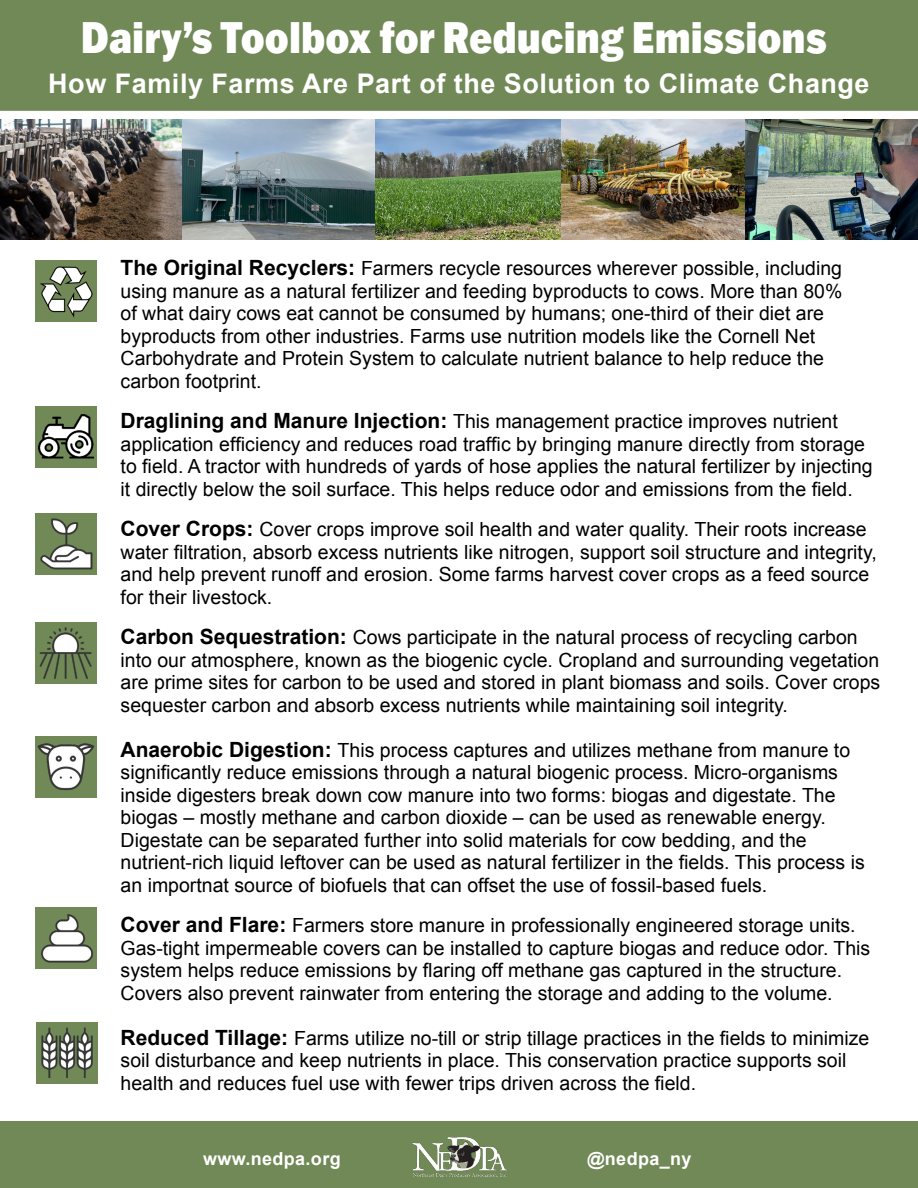
<style>
.page{position:relative;width:918px;height:1188px;background:#fff}
.page>*{position:absolute;margin:0;border:0;box-sizing:border-box;transform-origin:0 0}
.t1{font:900 43.2px "Franklin Gothic ATF";letter-spacing:.02em;color:#fff;scale:.83 1}
.t2{font:700 27px "Arial";letter-spacing:.02em;color:#fff}
.t3{font:19.5px/22.5px "Arial";color:#000}
.t4{font:700 18px "Arial";letter-spacing:.02em;color:#fff}
.s1{font-weight:700;font-size:21px;color:#000101}
.s2{font-weight:700;font-size:21px}
</style>
<div class="page">
<div style="left:0;top:0;width:918px;height:111px;background:#708956"></div>
<div style="left:0;top:1122px;width:918px;height:66px;background:#708956"></div>
<img style="left:412px;top:1137px;width:95px;height:41px">
<img style="left:560px;top:120px;width:185px;height:120px">
<img style="left:375px;top:120px;width:185px;height:120px">
<img style="left:745px;top:120px;width:173px;height:120px">
<div style="left:36px;top:260px;width:61px;height:61px;background:#708956"></div>
<img style="left:181px;top:120px;width:194px;height:120px">
<img style="left:0;top:120px;width:181px;height:120px">
<img style="left:40px;top:267px;width:53px;height:51px">
<div style="left:36px;top:406px;width:61px;height:62px;background:#708956"></div>
<div style="left:36px;top:513px;width:61px;height:61px;background:#708956"></div>
<img style="left:40px;top:518px;width:53px;height:52px">
<div style="left:36px;top:622px;width:61px;height:62px;background:#708956"></div>
<img style="left:39px;top:627px;width:53px;height:52px">
<div style="left:36px;top:736px;width:61px;height:61px;background:#708956"></div>
<img style="left:37px;top:743px;width:58px;height:48px">
<div style="left:36px;top:908px;width:61px;height:61px;background:#708956"></div>
<div style="left:36px;top:1022px;width:62px;height:61px;background:#708956"></div>
<img style="left:41px;top:1028px;width:52px;height:49px">
<img style="left:41px;top:914px;width:52px;height:49px">
<img style="left:39px;top:414px;width:55px;height:45px">
<h1 class="t1" style="left:81px;top:8px;width:900px">Dairy’s Toolbox for Reducing Emissions</h1>
<h2 class="t2" style="left:48px;top:65px;width:823px">How Family Farms Are Part of the Solution to Climate Change</h2>
<p class="t3" style="left:121px;top:257px;width:723px"><span class="s1">The Original Recyclers:</span> Farmers recycle resources wherever possible, including using manure as a natural fertilizer and feeding byproducts to cows. More than 80% of what dairy cows eat cannot be consumed by humans; one-third of their diet are byproducts from other industries. Farms use nutrition models like the Cornell Net Carbohydrate and Protein System to calculate nutrient balance to help reduce the carbon footprint.</p>
<p class="t3" style="left:121px;top:410px;width:754px"><span class="s2">Draglining and Manure Injection:</span> This management practice improves nutrient application efficiency and reduces road traffic by bringing manure directly from storage to field. A tractor with hundreds of yards of hose applies the natural fertilizer by injecting it directly below the soil surface. This helps reduce odor and emissions from the field.</p>
<p class="t3" style="left:121px;top:518px;width:758px"><span class="s2">Cover Crops:</span> Cover crops improve soil health and water quality. Their roots increase water filtration, absorb excess nutrients like nitrogen, support soil structure and integrity, and help prevent runoff and erosion. Some farms harvest cover crops as a feed source for their livestock.</p>
<p class="t3" style="left:121px;top:626px;width:761px"><span class="s2">Carbon Sequestration:</span> Cows participate in the natural process of recycling carbon into our atmosphere, known as the biogenic cycle. Cropland and surrounding vegetation are prime sites for carbon to be used and stored in plant biomass and soils. Cover crops sequester carbon and absorb excess nutrients while maintaining soil integrity.</p>
<p class="t3" style="left:121px;top:739px;width:746px"><span class="s2">Anaerobic Digestion:</span> This process captures and utilizes methane from manure to significantly reduce emissions through a natural biogenic process. Micro-organisms inside digesters break down cow manure into two forms: biogas and digestate. The biogas – mostly methane and carbon dioxide – can be used as renewable energy.<br>Digestate can be separated further into solid materials for cow bedding, and the nutrient-rich liquid leftover can be used as natural fertilizer in the fields. This process is an importnat source of biofuels that can offset the use of fossil-based fuels.</p>
<p class="t3" style="left:121px;top:914px;width:751px"><span class="s2">Cover and Flare:</span> Farmers store manure in professionally engineered storage units.<br>Gas-tight impermeable covers can be installed to capture biogas and reduce odor. This system helps reduce emissions by flaring off methane gas captured in the structure.<br>Covers also prevent rainwater from entering the storage and adding to the volume.</p>
<p class="t3" style="left:121px;top:1027px;width:750px"><span class="s2">Reduced Tillage:</span> Farms utilize no-till or strip tillage practices in the fields to minimize soil disturbance and keep nutrients in place. This conservation practice supports soil health and reduces fuel use with fewer trips driven across the field.</p>
<p class="t4" style="left:203px;top:1147px;width:139px">www.nedpa.org</p>
<p class="t4" style="left:587px;top:1147px;width:106px">@nedpa_ny</p>
</div>
